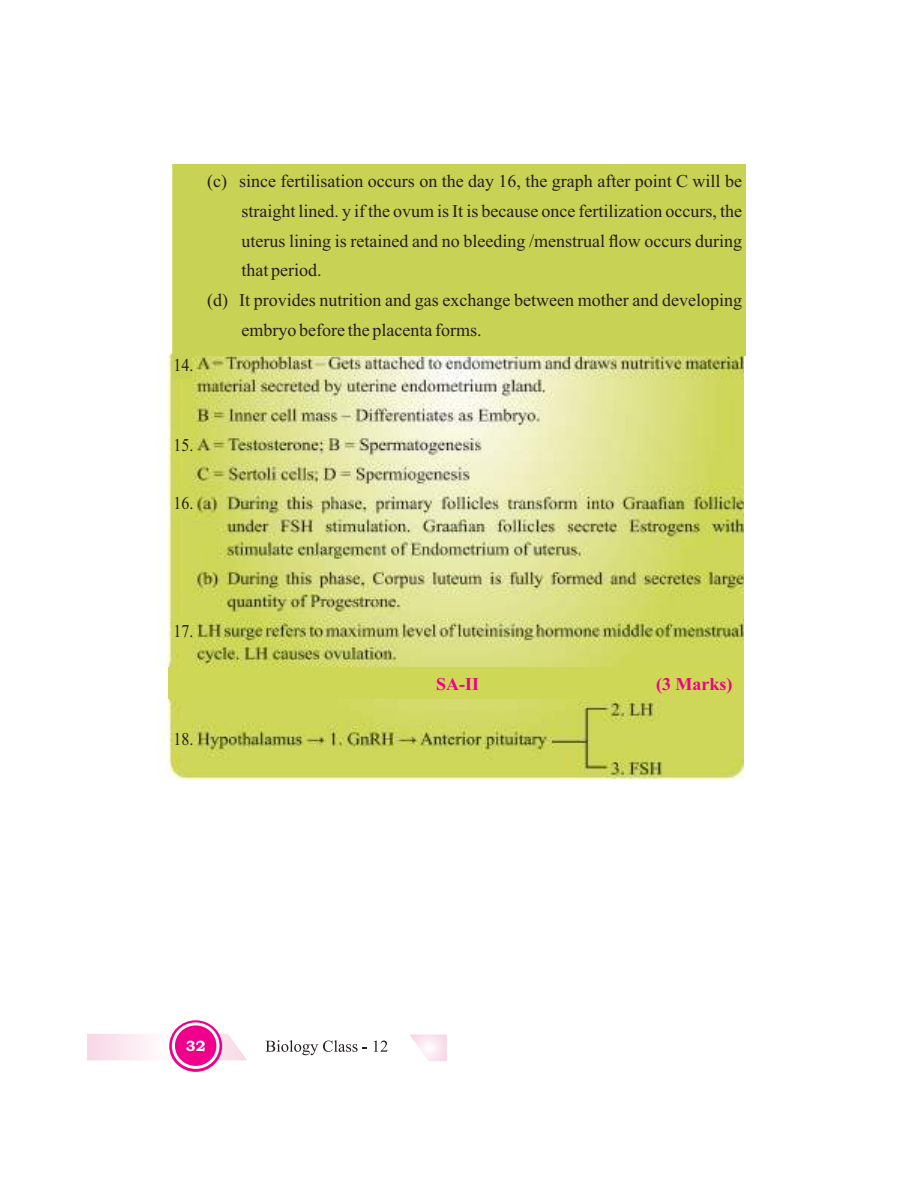
<style>
.page{position:relative;width:918px;height:1188px;background:#fff}
.page>*{position:absolute;margin:0;border:0;box-sizing:border-box;transform-origin:0 0}
.t1{font:18px "Times New Roman";color:#241f1f}
.t2{font:18px "Times New Roman";color:#241f1f;scale:.89 1}
.t3{font:700 18px "Times New Roman";color:#ee008c}
.t4{font:700 15px "Bookman Old Style";color:#fff}
</style>
<div class="page">
<div style="left:169px;top:663px;width:575px;height:39px;background:#cfd757"></div>
<img style="left:161px;top:355px;width:582px;height:311px">
<img style="left:158px;top:699px;width:585px;height:80px">
<div style="left:192px;top:165px;width:553px;height:190px;background:#c8d255"></div>
<img style="left:173px;top:430px;width:19px;height:29px">
<img style="left:173px;top:488px;width:19px;height:29px">
<img style="left:173px;top:616px;width:19px;height:29px">
<img style="left:173px;top:724px;width:19px;height:29px">
<div style="left:173px;top:165px;width:19px;height:185px;background:#c8d255"></div>
<img style="left:173px;top:350px;width:19px;height:29px">
<svg style="left:409px;top:1034px;width:38px;height:27px"></svg>
<svg style="left:265px;top:1040px;width:102px;height:15px"></svg>
<svg style="left:374px;top:1041px;width:14px;height:11px"></svg>
<svg style="left:87px;top:1034px;width:160px;height:26px"></svg>
<svg style="left:169px;top:1020px;width:53px;height:52px"></svg>
<svg style="left:172px;top:1022px;width:48px;height:47px"></svg>
<div style="left:175px;top:1025px;width:41px;height:41px;background:#ee008c;border-radius:50%"></div>
<p class="t2" style="left:173px;top:358px;width:24px">14.</p>
<p class="t1" style="left:207px;top:174px;width:536px">(c) since fertilisation occurs on the day 16, the graph after point C will be</p>
<p class="t1" style="left:241px;top:204px;width:502px">straight lined. y if the ovum is It is because once fertilization occurs, the</p>
<p class="t1" style="left:241px;top:234px;width:502px">uterus lining is retained and no bleeding /menstrual flow occurs during</p>
<p class="t1" style="left:241px;top:264px;width:82px">that period.</p>
<p class="t1" style="left:207px;top:294px;width:536px">(d) It provides nutrition and gas exchange between mother and developing</p>
<p class="t1" style="left:241px;top:324px;width:242px">embryo before the placenta forms.</p>
<p class="t2" style="left:173px;top:439px;width:24px">15.</p>
<p class="t2" style="left:173px;top:497px;width:24px">16.</p>
<p class="t2" style="left:173px;top:625px;width:24px">17.</p>
<p class="t2" style="left:173px;top:733px;width:24px">18.</p>
<p class="t3" style="left:436px;top:678px;width:45px">SA-II</p>
<p class="t3" style="left:656px;top:678px;width:78px">(3 Marks)</p>
<p class="t4" style="left:186px;top:1040px;width:21px">32</p>
</div>
